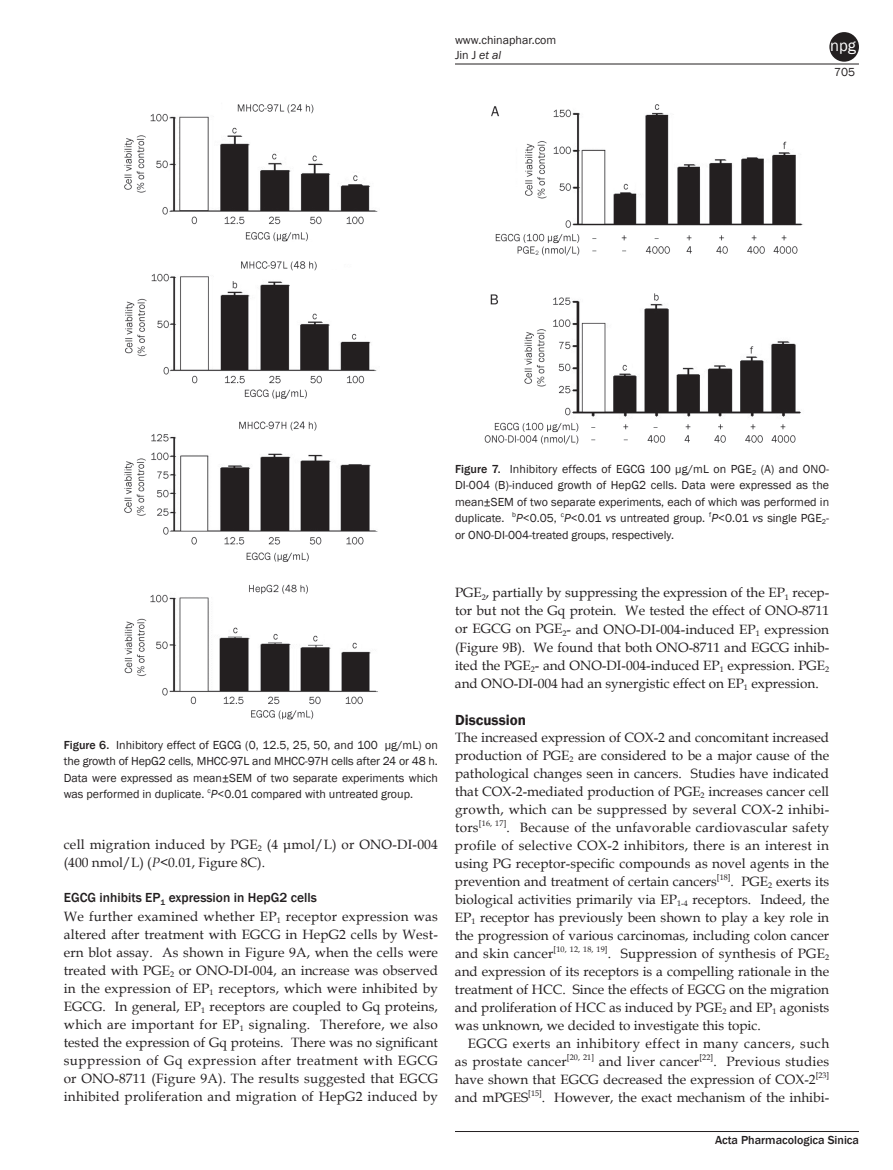
<style>
.page{position:relative;width:893px;height:1170px;background:#fff}
.page>*{position:absolute;margin:0;border:0;box-sizing:border-box;transform-origin:0 0}
.t1{font:16.5px "Franklin Gothic";color:#fff}
.t2{font:600 15px "Franklin Gothic";color:#231f20}
.t3{font:13.5px/18px "Book Antiqua";color:#231f20;text-align:justify}
.t4{font:500 13.5px "Franklin Gothic";color:#231f20}
.t5{font:12px/16.5px "Franklin Gothic";color:#231f20;text-align:justify}
.t6{font:500 12px "Franklin Gothic";color:#231f20}
.s1{font-style:italic}
.s2{font-weight:500}
.s3{color:#333334}
</style>
<div class="page">
<hr style="left:455px;top:64px;width:404px;height:1px;background:#231f20">
<hr style="left:455px;top:1131px;width:404px;height:1px;background:#231f20">
<div style="left:829px;top:32px;width:30px;height:30px;background:#231f20;border-radius:50%"></div>
<img style="left:124px;top:104px;width:254px;height:616px">
<img style="left:484px;top:104px;width:319px;height:341px">
<p class="t5" style="left:455px;top:32px;width:103px;line-height:15px">www.chinaphar.com<br>Jin J <span class="s1">et al</span></p>
<p class="t1" style="left:830px;top:35px;width:27px">npg</p>
<p class="t5" style="left:834px;top:64px;width:23px">705</p>
<p class="t5" style="left:455px;top:461px;width:376px"><span class="s2">Figure 7.</span> Inhibitory effects of EGCG 100 μg/mL on PGE<sub>2</sub> (A) and ONO-DI-004 (B)-induced growth of HepG2 cells. Data were expressed as the mean±SEM of two separate experiments, each of which was performed in duplicate. <sup>b</sup><span class="s1">P</span>&lt;0.05, <sup>c</sup><span class="s1">P</span>&lt;0.01 <span class="s1">vs</span> untreated group. <sup>f</sup><span class="s1">P</span>&lt;0.01 <span class="s1">vs</span> single PGE<sub>2</sub>- or ONO-DI-004-treated groups, respectively.</p>
<p class="t5" style="left:64px;top:736px;width:376px"><span class="s2">Figure 6.</span> Inhibitory effect of EGCG (0, 12.5, 25, 50, and 100 μg/mL<span class="s3">)</span> on the growth of HepG2 cells, MHCC-97L and MHCC-97H cells after 24 or 48 h.<br>Data were expressed as mean±SEM of two separate experiments which was performed in duplicate. <sup>c</sup><span class="s1">P</span>&lt;0.01 compared with untreated group.</p>
<p class="t3" style="left:64px;top:834px;width:376px">cell migration induced by PGE<sub>2</sub> (4 μmol/L) or ONO-DI-004 (400 nmol/L) (<span class="s1">P&lt;</span>0.01, Figure 8C).</p>
<p class="t4" style="left:64px;top:889px;width:255px">EGCG inhibits EP<sub>1</sub> expression in HepG2 cells</p>
<p class="t3" style="left:64px;top:906px;width:376px">We further examined whether EP<sub>1</sub> receptor expression was altered after treatment with EGCG in HepG2 cells by West&shy;ern blot assay. As shown in Figure 9A, when the cells were treated with PGE<sub>2</sub> or ONO-DI-004, an increase was observed in the expression of EP<sub>1</sub> receptors, which were inhibited by EGCG. In general, EP<sub>1</sub> receptors are coupled to Gq proteins, which are important for EP<sub>1</sub> signaling. Therefore, we also tested the expression of Gq proteins. There was no significant suppression of Gq expression after treatment with EGCG or ONO-8711 (Figure 9A). The results suggested that EGCG inhibited proliferation and migration of HepG2 induced by</p>
<p class="t3" style="left:455px;top:583px;width:376px">PGE<sub>2</sub>, partially by suppressing the expression of the EP<sub>1</sub> recep&shy;tor but not the Gq protein. We tested the effect of ONO-8711 or EGCG on PGE<sub>2</sub>- and ONO-DI-004-induced EP<sub>1</sub> expression (Figure 9B). We found that both ONO-8711 and EGCG inhib&shy;ited the PGE<sub>2</sub>- and ONO-DI-004-induced EP<sub>1</sub> expression. PGE<sub>2 </sub>and ONO-DI-004 had an synergistic effect on EP<sub>1</sub> expression.</p>
<p class="t2" style="left:455px;top:710px;width:73px">Discussion</p>
<p class="t3" style="left:455px;top:727px;width:376px">The increased expression of COX-2 and concomitant increased production of PGE<sub>2</sub> are considered to be a major cause of the pathological changes seen in cancers. Studies have indicated that COX-2-mediated production of PGE<sub>2</sub> increases cancer cell growth, which can be suppressed by several COX-2 inhibi&shy;tors<sup>[16,</sup> <sup>17]</sup>. Because of the unfavorable cardiovascular safety profile of selective COX-2 inhibitors, there is an interest in using PG receptor-specific compounds as novel agents in the prevention and treatment of certain cancers<sup>[18]</sup>. PGE<sub>2</sub> exerts its biological activities primarily via EP<sub>1-4</sub> receptors. Indeed, the EP<sub>1</sub> receptor has previously been shown to play a key role in the progression of various carcinomas, including colon cancer and skin cancer<sup>[10,</sup> <sup>12,</sup> <sup>18,</sup> <sup>19]</sup>. Suppression of synthesis of PGE<sub>2 </sub>and expression of its receptors is a compelling rationale in the treatment of HCC. Since the effects of EGCG on the migration and proliferation of HCC as induced by PGE<sub>2</sub> and EP<sub>1</sub> agonists was unknown, we decided to investigate this topic.</p>
<p class="t3" style="left:455px;top:1033px;width:376px;text-indent:13px">EGCG exerts an inhibitory effect in many cancers, such as prostate cancer<sup>[20,</sup> <sup>21]</sup> and liver cancer<sup>[22]</sup>. Previous studies have shown that EGCG decreased the expression of COX-2<sup>[23] </sup>and mPGES<sup>[15]</sup>. However, the exact mechanism of the inhibi-</p>
<p class="t6" style="left:715px;top:1132px;width:145px">Acta Pharmacologica Sinica</p>
</div>
